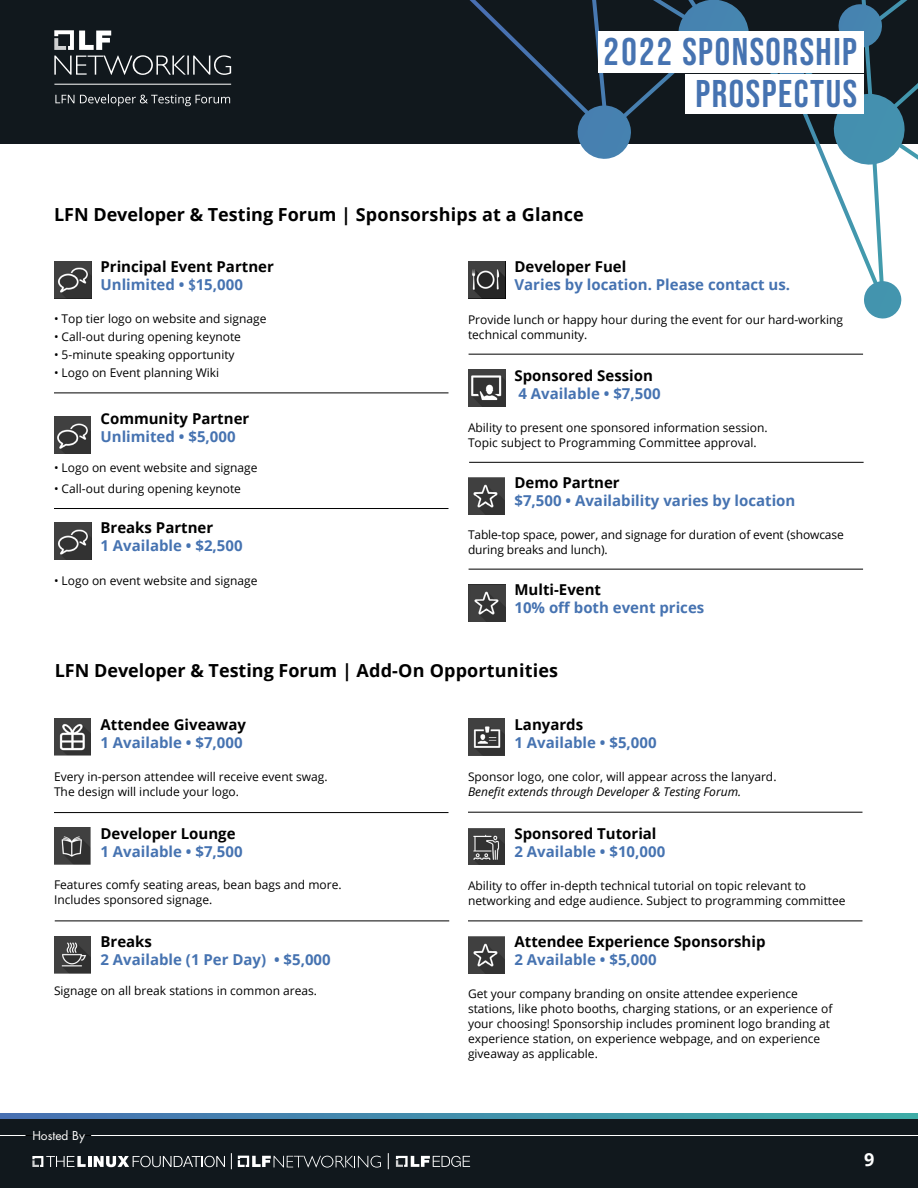
<style>
.page{position:relative;width:918px;height:1188px;background:#11181d}
.page>*{position:absolute;margin:0;border:0;box-sizing:border-box;transform-origin:0 0}
.t1{font:38.55px/42.3px "Bebas Neue";letter-spacing:.04em;color:#4673b1;text-align:right}
.t2{font:700 18px "Open Sans";color:#000}
.t3{font:700 18px "Open Sans";color:#fff}
.t4{font:700 15px "Open Sans";color:#4673b1}
.t5{font:700 15px/18px "Open Sans";color:#000}
.t6{font:12px/15px "Open Sans";color:#000}
.t7{font:italic 12px "Open Sans";color:#000}
.t8{font:12px "Futura Std";color:#fff}
.s1{color:#4673b1}
.s2{font-family:"Proxima Nova Cond";font-weight:600;color:#4673b1}
</style>
<div class="page">
<div style="left:0;top:144px;width:918px;height:971px;background:#fff"></div>
<svg style="left:470px;top:0;width:448px;height:299px"></svg>
<svg style="left:677px;top:0;width:73px;height:32px"></svg>
<svg style="left:832px;top:94px;width:74px;height:72px"></svg>
<svg style="left:577px;top:106px;width:55px;height:54px"></svg>
<svg style="left:863px;top:281px;width:39px;height:38px"></svg>
<svg style="left:838px;top:4px;width:45px;height:45px"></svg>
<svg style="left:776px;top:73px;width:34px;height:1px"></svg>
<hr style="left:0;top:1135px;width:422px;height:1px;background:#000">
<svg style="left:0;top:1135px;width:26px;height:1px"></svg>
<hr style="left:91px;top:1135px;width:827px;height:1px;background:#fff">
<div style="left:598px;top:32px;width:266px;height:41px;background:#fff"></div>
<div style="left:686px;top:74px;width:178px;height:40px;background:#fff"></div>
<svg style="left:0;top:1113px;width:918px;height:6px;background:#428fac"></svg>
<svg style="left:32px;top:1156px;width:193px;height:11px"></svg>
<svg style="left:238px;top:1156px;width:143px;height:12px"></svg>
<svg style="left:231px;top:1153px;width:1px;height:16px"></svg>
<svg style="left:396px;top:1156px;width:74px;height:11px"></svg>
<svg style="left:388px;top:1153px;width:1px;height:16px"></svg>
<img style="left:54px;top:417px;width:37px;height:37px">
<img style="left:54px;top:522px;width:37px;height:38px">
<img style="left:468px;top:261px;width:37px;height:37px">
<img style="left:468px;top:370px;width:37px;height:37px">
<img style="left:54px;top:261px;width:37px;height:37px">
<hr style="left:54px;top:508px;width:394px;height:1px;background:#000">
<hr style="left:54px;top:393px;width:394px;height:1px;background:#000">
<hr style="left:469px;top:462px;width:395px;height:1px;background:#000">
<hr style="left:469px;top:569px;width:394px;height:1px;background:#000">
<hr style="left:469px;top:354px;width:394px;height:1px;background:#000">
<img style="left:468px;top:477px;width:37px;height:37px">
<img style="left:468px;top:585px;width:37px;height:37px">
<hr style="left:54px;top:812px;width:394px;height:1px;background:#000">
<hr style="left:55px;top:921px;width:394px;height:1px;background:#000">
<hr style="left:468px;top:812px;width:394px;height:1px;background:#000">
<hr style="left:468px;top:921px;width:394px;height:1px;background:#000">
<img style="left:54px;top:718px;width:37px;height:37px">
<img style="left:54px;top:828px;width:37px;height:37px">
<img style="left:54px;top:936px;width:37px;height:37px">
<img style="left:468px;top:718px;width:37px;height:37px">
<img style="left:468px;top:828px;width:37px;height:37px">
<img style="left:468px;top:936px;width:37px;height:37px">
<svg style="left:54px;top:30px;width:177px;height:76px"></svg>
<hr style="left:54px;top:84px;width:177px;height:1px;background:#fff">
<h1 class="t1" style="left:604px;top:30px;width:255px">2022 SPONSORSHIP<br>PROSPECTUS</h1>
<h2 class="t2" style="left:54px;top:202px;width:531px">LFN Developer &amp; Testing Forum | Sponsorships at a Glance</h2>
<p class="t5" style="left:100px;top:258px;width:175px">Principal Event Partner<br><span class="s1">Unlimited •</span> <span class="s2">$</span><span class="s1">15,000</span></p>
<p class="t6" style="left:54px;top:311px;width:214px">• Top tier logo on website and signage</p>
<p class="t6" style="left:54px;top:329px;width:188px">• Call-out during opening keynote</p>
<p class="t6" style="left:54px;top:347px;width:182px">• 5-minute speaking opportunity</p>
<p class="t6" style="left:54px;top:365px;width:167px">• Logo on Event planning Wiki</p>
<p class="t5" style="left:100px;top:409px;width:150px">Community Partner</p>
<p class="t4" style="left:100px;top:426px;width:137px">Unlimited • $5,000</p>
<p class="t6" style="left:54px;top:460px;width:205px">• Logo on event website and signage</p>
<p class="t6" style="left:54px;top:481px;width:188px">• Call-out during opening keynote</p>
<p class="t5" style="left:100px;top:518px;width:114px">Breaks Partner</p>
<p class="t4" style="left:100px;top:535px;width:144px">1 Available • $2,500</p>
<p class="t6" style="left:54px;top:573px;width:205px">• Logo on event website and signage</p>
<p class="t5" style="left:514px;top:257px;width:113px">Developer Fuel</p>
<p class="t4" style="left:514px;top:274px;width:277px">Varies by location. Please contact us.</p>
<p class="t6" style="left:468px;top:312px;width:377px">Provide lunch or happy hour during the event for our hard-working technical community.</p>
<p class="t5" style="left:514px;top:366px;width:140px">Sponsored Session</p>
<p class="t4" style="left:518px;top:383px;width:144px">4 Available • $7,500</p>
<p class="t6" style="left:468px;top:420px;width:301px">Ability to present one sponsored information session.<br>Topic subject to Programming Committee approval.</p>
<p class="t5" style="left:514px;top:473px;width:107px">Demo Partner</p>
<p class="t4" style="left:514px;top:490px;width:282px">$7,500 • Availability varies by location</p>
<p class="t6" style="left:468px;top:527px;width:377px">Table-top space, power, and signage for duration of event (showcase during breaks and lunch).</p>
<p class="t5" style="left:514px;top:581px;width:88px">Multi-Event</p>
<p class="t4" style="left:514px;top:597px;width:191px">10% off both event prices</p>
<h2 class="t2" style="left:55px;top:658px;width:505px">LFN Developer &amp; Testing Forum | Add-On Opportunities</h2>
<p class="t5" style="left:100px;top:715px;width:147px">Attendee Giveaway</p>
<p class="t4" style="left:100px;top:732px;width:144px">1 Available • $7,000</p>
<p class="t6" style="left:54px;top:769px;width:275px">Every in-person attendee will receive event swag.<br>The design will include your logo.</p>
<p class="t5" style="left:100px;top:825px;width:137px">Developer Lounge</p>
<p class="t4" style="left:100px;top:841px;width:144px">1 Available • $7,500</p>
<p class="t6" style="left:54px;top:877px;width:289px">Features comfy seating areas, bean bags and more.<br>Includes sponsored signage.</p>
<p class="t5" style="left:100px;top:933px;width:53px">Breaks</p>
<p class="t4" style="left:100px;top:949px;width:232px">2 Available (1 Per Day) • $5,000</p>
<p class="t6" style="left:54px;top:983px;width:265px">Signage on all break stations in common areas.</p>
<p class="t5" style="left:514px;top:715px;width:70px">Lanyards</p>
<p class="t4" style="left:514px;top:732px;width:144px">1 Available • $5,000</p>
<p class="t6" style="left:468px;top:769px;width:310px">Sponsor logo, one color, will appear across the lanyard.</p>
<p class="t7" style="left:468px;top:783px;width:275px">Benefit extends through Developer &amp; Testing Forum.</p>
<p class="t5" style="left:514px;top:825px;width:144px">Sponsored Tutorial</p>
<p class="t4" style="left:514px;top:841px;width:152px">2 Available • $10,000</p>
<p class="t6" style="left:468px;top:878px;width:379px">Ability to offer in-depth technical tutorial on topic relevant to networking and edge audience. Subject to programming committee</p>
<p class="t5" style="left:514px;top:933px;width:253px">Attendee Experience Sponsorship</p>
<p class="t4" style="left:514px;top:949px;width:144px">2 Available • $5,000</p>
<p class="t6" style="left:468px;top:986px;width:366px">Get your company branding on onsite attendee experience stations, like photo booths, charging stations, or an experience of your choosing! Sponsorship includes prominent logo branding at experience station, on experience webpage, and on experience giveaway as applicable.</p>
<p class="t8" style="left:32px;top:1128px;width:54px">Hosted By</p>
<h2 class="t3" style="left:864px;top:1147px;width:12px">9</h2>
</div>
